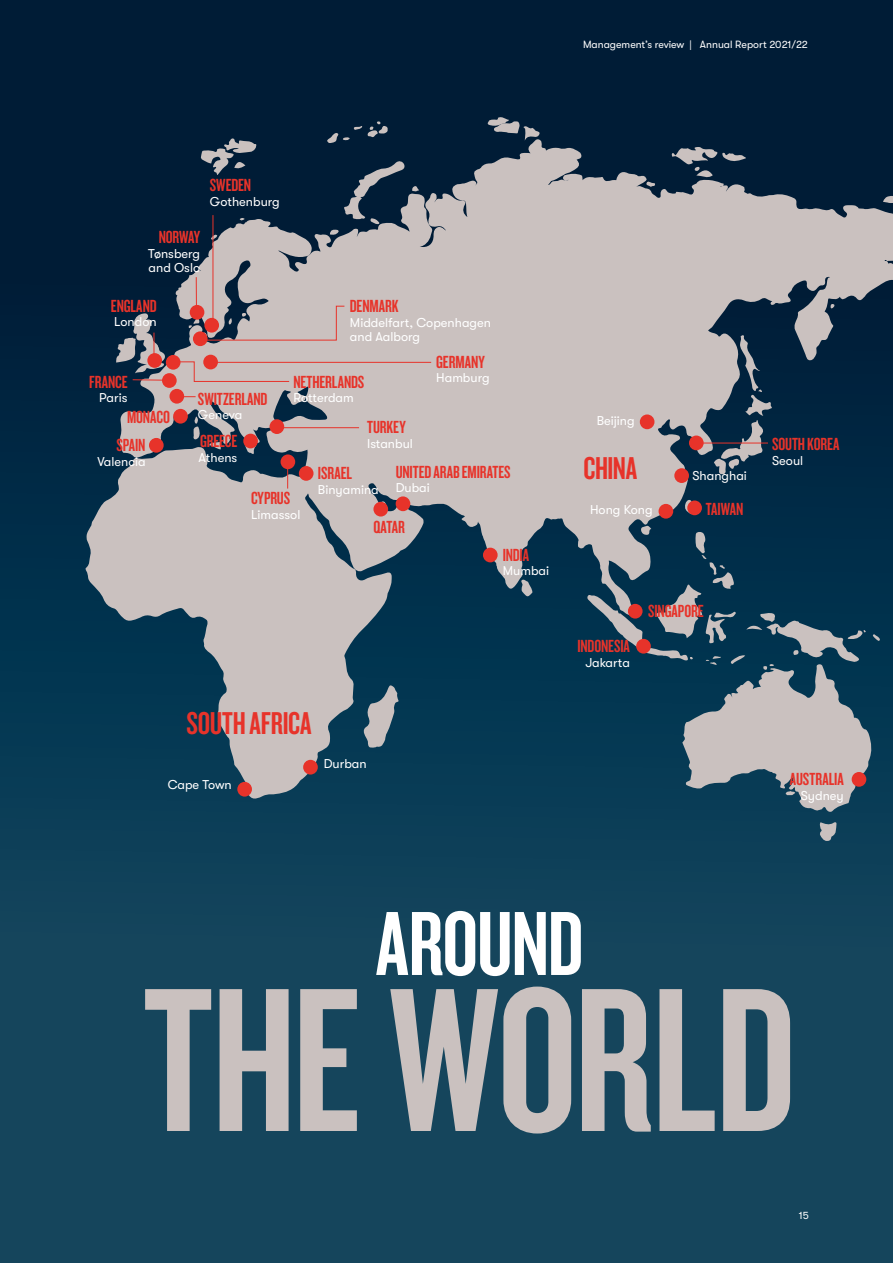
<style>
.page{position:relative;width:893px;height:1263px;background:#fff}
.page>*{position:absolute;margin:0;border:0;box-sizing:border-box;transform-origin:0 0}
.t1{font:213px "Knockout 48 Featherweight";letter-spacing:-.01em;color:#cac1bf}
.t2{font:94.5px "Knockout 48 Featherweight";letter-spacing:-.015em;color:#fff}
.t3{font:32.85px "Knockout 48 Featherweight";letter-spacing:-.005em;color:#e7332a}
.t4{font:18.3px "Knockout 48 Featherweight";letter-spacing:-.005em;color:#e7332a}
.t5{font:12.75px/14.5px "GT Walsheim Pro";color:#fff}
.t6{font:10.5px "GT Walsheim Pro";color:#fff}
</style>
<div class="page">
<div style="left:0;top:0;width:893px;height:1263px;background:linear-gradient(to bottom,#001631,#164d65)"></div>
<svg style="left:85px;top:138px;width:808px;height:663px;background:#6b7985"></svg>
<svg style="left:363px;top:684px;width:36px;height:65px;background:#677c88"></svg>
<svg style="left:520px;top:579px;width:12px;height:19px"></svg>
<svg style="left:245px;top:446px;width:11px;height:10px"></svg>
<svg style="left:684px;top:500px;width:8px;height:14px"></svg>
<svg style="left:714px;top:335px;width:58px;height:139px;background:#495c6d"></svg>
<svg style="left:330px;top:160px;width:75px;height:75px;background:#2f4256"></svg>
<svg style="left:211px;top:234px;width:6px;height:6px"></svg>
<svg style="left:240px;top:217px;width:5px;height:5px"></svg>
<svg style="left:819px;top:822px;width:18px;height:20px"></svg>
<svg style="left:327px;top:121px;width:61px;height:22px"></svg>
<svg style="left:412px;top:186px;width:8px;height:5px"></svg>
<svg style="left:199px;top:138px;width:58px;height:37px;background:#445464"></svg>
<svg style="left:671px;top:147px;width:75px;height:32px;background:#344759"></svg>
<svg style="left:883px;top:195px;width:10px;height:10px"></svg>
<svg style="left:830px;top:304px;width:4px;height:5px"></svg>
<svg style="left:645px;top:180px;width:10px;height:7px"></svg>
<svg style="left:486px;top:116px;width:54px;height:25px"></svg>
<svg style="left:209px;top:442px;width:12px;height:7px"></svg>
<svg style="left:192px;top:416px;width:8px;height:24px"></svg>
<svg style="left:873px;top:634px;width:7px;height:7px"></svg>
<svg style="left:587px;top:525px;width:286px;height:288px;background:#3d5d70"></svg>
<svg style="left:184px;top:396px;width:12px;height:1px"></svg>
<div style="left:203px;top:355px;width:15px;height:14px;background:#e7332a;border-radius:50%"></div>
<hr style="left:701px;top:443px;width:67px;height:1px;background:#e7332a">
<svg style="left:287px;top:469px;width:1px;height:20px"></svg>
<hr style="left:196px;top:277px;width:1px;height:37px;background:#e7332a">
<hr style="left:212px;top:215px;width:1px;height:105px;background:#e7332a">
<svg style="left:189px;top:305px;width:156px;height:36px;background:#ada3a5"></svg>
<hr style="left:277px;top:427px;width:82px;height:1px;background:#e7332a">
<hr style="left:215px;top:362px;width:216px;height:1px;background:#e7332a">
<div style="left:281px;top:454px;width:14px;height:15px;background:#e7332a;border-radius:50%"></div>
<div style="left:299px;top:466px;width:14px;height:15px;background:#e7332a;border-radius:50%"></div>
<div style="left:270px;top:419px;width:14px;height:15px;background:#e7332a;border-radius:50%"></div>
<div style="left:243px;top:434px;width:15px;height:14px;background:#e7332a;border-radius:50%"></div>
<div style="left:396px;top:496px;width:14px;height:15px;background:#e7332a;border-radius:50%"></div>
<div style="left:237px;top:782px;width:15px;height:15px;background:#e7332a;border-radius:50%"></div>
<div style="left:303px;top:760px;width:15px;height:14px;background:#e7332a;border-radius:50%"></div>
<div style="left:483px;top:548px;width:15px;height:14px;background:#e7332a;border-radius:50%"></div>
<div style="left:659px;top:504px;width:14px;height:15px;background:#e7332a;border-radius:50%"></div>
<div style="left:640px;top:414px;width:14px;height:15px;background:#e7332a;border-radius:50%"></div>
<div style="left:689px;top:435px;width:15px;height:15px;background:#e7332a;border-radius:50%"></div>
<div style="left:674px;top:468px;width:15px;height:15px;background:#e7332a;border-radius:50%"></div>
<div style="left:636px;top:639px;width:15px;height:15px;background:#e7332a;border-radius:50%"></div>
<div style="left:628px;top:604px;width:15px;height:15px;background:#e7332a;border-radius:50%"></div>
<div style="left:193px;top:331px;width:15px;height:15px;background:#e7332a;border-radius:50%"></div>
<div style="left:190px;top:305px;width:14px;height:15px;background:#e7332a;border-radius:50%"></div>
<div style="left:204px;top:318px;width:15px;height:15px;background:#e7332a;border-radius:50%"></div>
<div style="left:173px;top:409px;width:15px;height:15px;background:#e7332a;border-radius:50%"></div>
<div style="left:149px;top:438px;width:15px;height:15px;background:#e7332a;border-radius:50%"></div>
<div style="left:166px;top:355px;width:14px;height:15px;background:#e7332a;border-radius:50%"></div>
<div style="left:169px;top:389px;width:15px;height:15px;background:#e7332a;border-radius:50%"></div>
<div style="left:162px;top:373px;width:15px;height:15px;background:#e7332a;border-radius:50%"></div>
<div style="left:852px;top:772px;width:14px;height:15px;background:#e7332a;border-radius:50%"></div>
<div style="left:687px;top:500px;width:15px;height:15px;background:#e7332a;border-radius:50%"></div>
<div style="left:373px;top:502px;width:15px;height:14px;background:#e7332a;border-radius:50%"></div>
<svg style="left:174px;top:361px;width:116px;height:21px;background:#ceaba8"></svg>
<svg style="left:116px;top:313px;width:51px;height:68px;background:#585a68"></svg>
<h3 class="t4" style="left:159px;top:226px;width:43px">NORWAY</h3>
<p class="t5" style="left:148px;top:246px;width:53px">Tønsberg and Oslo</p>
<h3 class="t4" style="left:210px;top:174px;width:43px">SWEDEN</h3>
<p class="t5" style="left:210px;top:194px;width:71px">Gothenburg</p>
<h3 class="t4" style="left:111px;top:294px;width:47px">ENGLAND</h3>
<p class="t5" style="left:114px;top:315px;width:44px">London</p>
<h3 class="t4" style="left:350px;top:295px;width:50px">DENMARK</h3>
<p class="t5" style="left:350px;top:315px;width:143px">Middelfart, Copenhagen and Aalborg</p>
<p class="t6" style="left:583px;top:38px;width:226px">Management’s review | Annual Report 2021/22</p>
<h3 class="t4" style="left:89px;top:370px;width:40px">FRANCE</h3>
<p class="t5" style="left:99px;top:391px;width:30px">Paris</p>
<h3 class="t4" style="left:127px;top:406px;width:44px">MONACO</h3>
<h3 class="t4" style="left:116px;top:434px;width:31px">SPAIN</h3>
<p class="t5" style="left:97px;top:454px;width:50px">Valencia</p>
<h3 class="t4" style="left:436px;top:350px;width:50px">GERMANY</h3>
<p class="t5" style="left:436px;top:371px;width:55px">Hamburg</p>
<h3 class="t4" style="left:293px;top:370px;width:72px">NETHERLANDS</h3>
<p class="t5" style="left:293px;top:391px;width:62px">Rotterdam</p>
<h3 class="t4" style="left:198px;top:387px;width:71px">SWITZERLAND</h3>
<p class="t5" style="left:198px;top:408px;width:46px">Geneva</p>
<p class="t5" style="left:597px;top:413px;width:39px">Beijing</p>
<h3 class="t4" style="left:367px;top:416px;width:40px">TURKEY</h3>
<p class="t5" style="left:367px;top:436px;width:47px">Istanbul</p>
<h3 class="t4" style="left:772px;top:433px;width:69px">SOUTH KOREA</h3>
<p class="t5" style="left:772px;top:453px;width:33px">Seoul</p>
<h3 class="t4" style="left:200px;top:430px;width:39px">GREECE</h3>
<p class="t5" style="left:199px;top:450px;width:40px">Athens</p>
<h3 class="t4" style="left:396px;top:460px;width:116px">UNITED ARAB EMIRATES</h3>
<h3 class="t3" style="left:583px;top:448px;width:55px">CHINA</h3>
<p class="t5" style="left:396px;top:480px;width:36px">Dubai</p>
<h3 class="t4" style="left:318px;top:462px;width:36px">ISRAEL</h3>
<p class="t5" style="left:318px;top:482px;width:62px">Binyamina</p>
<p class="t5" style="left:692px;top:469px;width:56px">Shanghai</p>
<h3 class="t4" style="left:251px;top:487px;width:41px">CYPRUS</h3>
<p class="t5" style="left:251px;top:507px;width:51px">Limassol</p>
<h3 class="t4" style="left:706px;top:498px;width:39px">TAIWAN</h3>
<p class="t5" style="left:590px;top:502px;width:64px">Hong Kong</p>
<h3 class="t4" style="left:373px;top:515px;width:33px">QATAR</h3>
<h3 class="t4" style="left:503px;top:544px;width:28px">INDIA</h3>
<p class="t5" style="left:503px;top:564px;width:48px">Mumbai</p>
<h3 class="t4" style="left:648px;top:599px;width:57px">SINGAPORE</h3>
<h3 class="t4" style="left:578px;top:635px;width:54px">INDONESIA</h3>
<p class="t5" style="left:585px;top:655px;width:46px">Jakarta</p>
<h3 class="t3" style="left:186px;top:702px;width:127px">SOUTH AFRICA</h3>
<p class="t5" style="left:324px;top:756px;width:44px">Durban</p>
<p class="t5" style="left:168px;top:778px;width:66px">Cape Town</p>
<h3 class="t4" style="left:790px;top:768px;width:55px">AUSTRALIA</h3>
<p class="t5" style="left:801px;top:788px;width:44px">Sydney</p>
<h2 class="t2" style="left:376px;top:886px;width:209px">AROUND</h2>
<h1 class="t1" style="left:143px;top:930px;width:655px">THE WORLD</h1>
<p class="t6" style="left:799px;top:1210px;width:12px">15</p>
</div>
